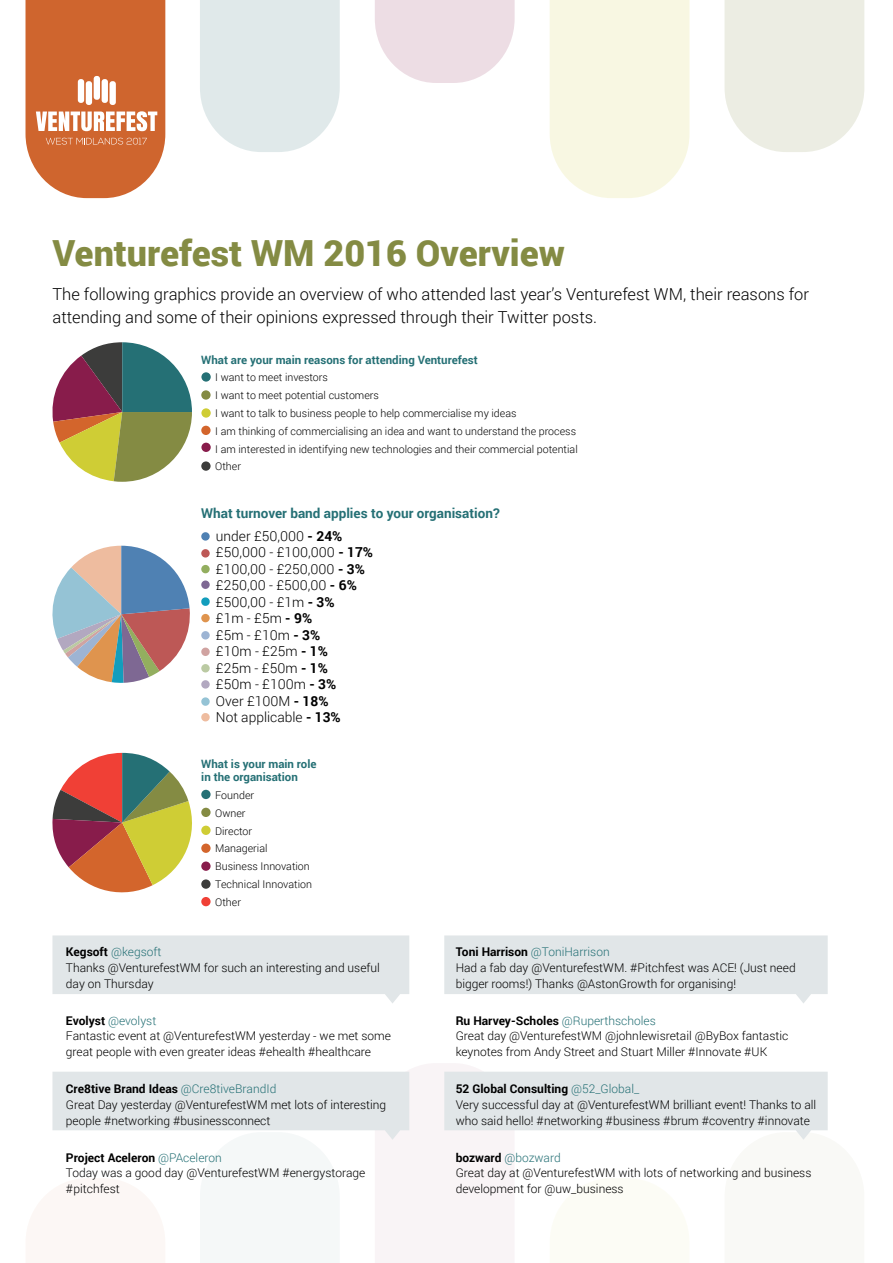
<style>
.page{position:relative;width:893px;height:1263px;background:#fff}
.page>*{position:absolute;margin:0;border:0;box-sizing:border-box;transform-origin:0 0}
.t1{font:900 36px "Roboto";color:#848b43}
.t2{font:300 16.5px/22.5px "Roboto";color:#000}
.t3{font:300 13.8px/16.5px "Roboto";color:#000}
.t4{font:700 13.5px "Roboto";color:#257075}
.t5{font:300 12px/15.8px "Roboto";color:#000}
.t6{font:700 11.55px/13px "Roboto";color:#257075}
.t7{font:300 10.65px/17.7px "Roboto";color:#000}
.s1{font-weight:700}
.s2{color:#257075}
</style>
<div class="page">
<svg style="left:200px;top:0;width:140px;height:152px;background:#e2eaeb"></svg>
<svg style="left:375px;top:0;width:140px;height:83px;background:#efe1e7"></svg>
<div style="left:550px;top:0;width:139px;height:198px;background:#f8f7e2"></div>
<svg style="left:724px;top:0;width:140px;height:152px;background:#edeee5"></svg>
<svg style="left:52px;top:753px;width:140px;height:140px"></svg>
<div style="left:201px;top:790px;width:10px;height:9px;background:#257075;border-radius:50%"></div>
<div style="left:201px;top:826px;width:10px;height:9px;background:#cfcd35;border-radius:50%"></div>
<div style="left:201px;top:843px;width:10px;height:10px;background:#d3652c;border-radius:50%"></div>
<svg style="left:201px;top:861px;width:10px;height:10px"></svg>
<svg style="left:201px;top:879px;width:10px;height:10px"></svg>
<div style="left:201px;top:897px;width:10px;height:9px;background:#f04036;border-radius:50%"></div>
<div style="left:201px;top:808px;width:10px;height:9px;background:#848b43;border-radius:50%"></div>
<svg style="left:52px;top:342px;width:140px;height:140px"></svg>
<svg style="left:201px;top:372px;width:10px;height:10px"></svg>
<svg style="left:201px;top:390px;width:10px;height:10px"></svg>
<svg style="left:201px;top:408px;width:10px;height:10px"></svg>
<div style="left:201px;top:426px;width:10px;height:9px;background:#d3652c;border-radius:50%"></div>
<div style="left:201px;top:443px;width:10px;height:9px;background:#881c4b;border-radius:50%"></div>
<svg style="left:201px;top:461px;width:10px;height:10px"></svg>
<svg style="left:52px;top:935px;width:357px;height:68px"></svg>
<svg style="left:444px;top:935px;width:384px;height:68px;background:#e5e9eb"></svg>
<svg style="left:52px;top:1064px;width:776px;height:199px"></svg>
<svg style="left:26px;top:0;width:139px;height:198px;background:#d47847"></svg>
<div style="left:102px;top:79px;width:6px;height:24px;background:#fff;border-radius:3px"></div>
<div style="left:94px;top:76px;width:6px;height:24px;background:#fff;border-radius:3px"></div>
<div style="left:86px;top:81px;width:6px;height:24px;background:#fff;border-radius:3px"></div>
<div style="left:110px;top:81px;width:6px;height:24px;background:#fff;border-radius:3px"></div>
<div style="left:78px;top:79px;width:6px;height:24px;background:#fff;border-radius:3px"></div>
<svg style="left:52px;top:546px;width:138px;height:137px"></svg>
<div style="left:201px;top:532px;width:9px;height:9px;background:#4f81b3;border-radius:50%"></div>
<div style="left:201px;top:549px;width:9px;height:8px;background:#bd5856;border-radius:50%"></div>
<div style="left:201px;top:565px;width:9px;height:8px;background:#93ae5f;border-radius:50%"></div>
<div style="left:201px;top:580px;width:9px;height:9px;background:#7e6893;border-radius:50%"></div>
<div style="left:201px;top:597px;width:9px;height:9px;background:#139dbc;border-radius:4px"></div>
<div style="left:201px;top:614px;width:9px;height:8px;background:#df944e;border-radius:50%"></div>
<div style="left:201px;top:631px;width:9px;height:8px;background:#9db4d3;border-radius:50%"></div>
<div style="left:201px;top:648px;width:9px;height:8px;background:#d0a3a1;border-radius:50%"></div>
<div style="left:201px;top:664px;width:9px;height:8px;background:#bbcaa3;border-radius:4px"></div>
<div style="left:201px;top:680px;width:9px;height:9px;background:#b2a8c0;border-radius:50%"></div>
<div style="left:201px;top:697px;width:9px;height:9px;background:#95c3d5;border-radius:50%"></div>
<div style="left:201px;top:713px;width:9px;height:8px;background:#eebc9f;border-radius:4px"></div>
<h1 class="t1" style="left:52px;top:228px;width:514px">Venturefest WM 2016 Overview</h1>
<h2 class="t2" style="left:52px;top:282px;width:758px">The following graphics provide an overview of who attended last year’s Venturefest WM, their reasons for attending and some of their opinions expressed through their Twitter posts.</h2>
<p class="t6" style="left:201px;top:352px;width:278px">What are your main reasons for attending Venturefest</p>
<p class="t7" style="left:215px;top:368px;width:364px">I want to meet investors<br>I want to meet potential customers<br>I want to talk to business people to help commercialise my ideas<br>I am thinking of commercialising an idea and want to understand the process I am interested in identifying new technologies and their commercial potential Other</p>
<p class="t4" style="left:201px;top:503px;width:300px">What turnover band applies to your organisation?</p>
<p class="t3" style="left:216px;top:527px;width:159px">under £50,000 <span class="s1">- 24% </span>£50,000 - £100,000 <span class="s1">- 17% </span>£100,00 - £250,000 <span class="s1">- 3% </span>£250,00 - £500,00 <span class="s1">- 6% </span>£500,00 - £1m <span class="s1">- 3%<br></span>£1m - £5m <span class="s1">- 9%<br></span>£5m - £10m <span class="s1">- 3%<br></span>£10m - £25m <span class="s1">- 1%<br></span>£25m - £50m <span class="s1">- 1%<br></span>£50m - £100m <span class="s1">- 3%<br></span>Over £100M <span class="s1">- 18%<br></span>Not applicable <span class="s1">- 13%</span></p>
<p class="t6" style="left:201px;top:757px;width:117px">What is your main role in the organisation</p>
<p class="t7" style="left:215px;top:786px;width:98px">Founder<br>Owner<br>Director<br>Managerial<br>Business Innovation<br>Technical Innovation<br>Other</p>
<p class="t5" style="left:66px;top:943px;width:315px"><span class="s1">Kegsoft</span> <span class="s2">@kegsoft<br></span>Thanks @VenturefestWM for such an interesting and useful day on Thursday</p>
<p class="t5" style="left:66px;top:1012px;width:327px"><span class="s1">Evolyst</span> <span class="s2">@evolyst<br></span>Fantastic event at @VenturefestWM yesterday - we met some great people with even greater ideas #ehealth #healthcare</p>
<p class="t5" style="left:66px;top:1080px;width:322px"><span class="s1">Cre8tive Brand Ideas</span> <span class="s2">@Cre8tiveBrandId<br></span>Great Day yesterday @VenturefestWM met lots of interesting people #networking #businessconnect</p>
<p class="t5" style="left:66px;top:1149px;width:301px"><span class="s1">Project Aceleron</span> <span class="s2">@PAceleron<br></span>Today was a good day @VenturefestWM #energystorage #pitchfest</p>
<p class="t5" style="left:456px;top:943px;width:341px"><span class="s1">Toni Harrison</span> <span class="s2">@ToniHarrison<br></span>Had a fab day @VenturefestWM. #Pitchfest was ACE! (Just need bigger rooms!) Thanks @AstonGrowth for organising!</p>
<p class="t5" style="left:456px;top:1012px;width:334px"><span class="s1">Ru Harvey-Scholes</span> <span class="s2">@Ruperthscholes<br></span>Great day @VenturefestWM @johnlewisretail @ByBox fantastic keynotes from Andy Street and Stuart Miller #Innovate #UK</p>
<p class="t5" style="left:456px;top:1080px;width:362px"><span class="s1">52 Global Consulting</span> <span class="s2">@52_Global_<br></span>Very successful day at @VenturefestWM brilliant event! Thanks to all who said hello! #networking #business #brum #coventry #innovate</p>
<p class="t5" style="left:456px;top:1149px;width:357px"><span class="s1">bozward</span> <span class="s2">@bozward<br></span>Great day at @VenturefestWM with lots of networking and business development for @uw_business</p>
</div>
